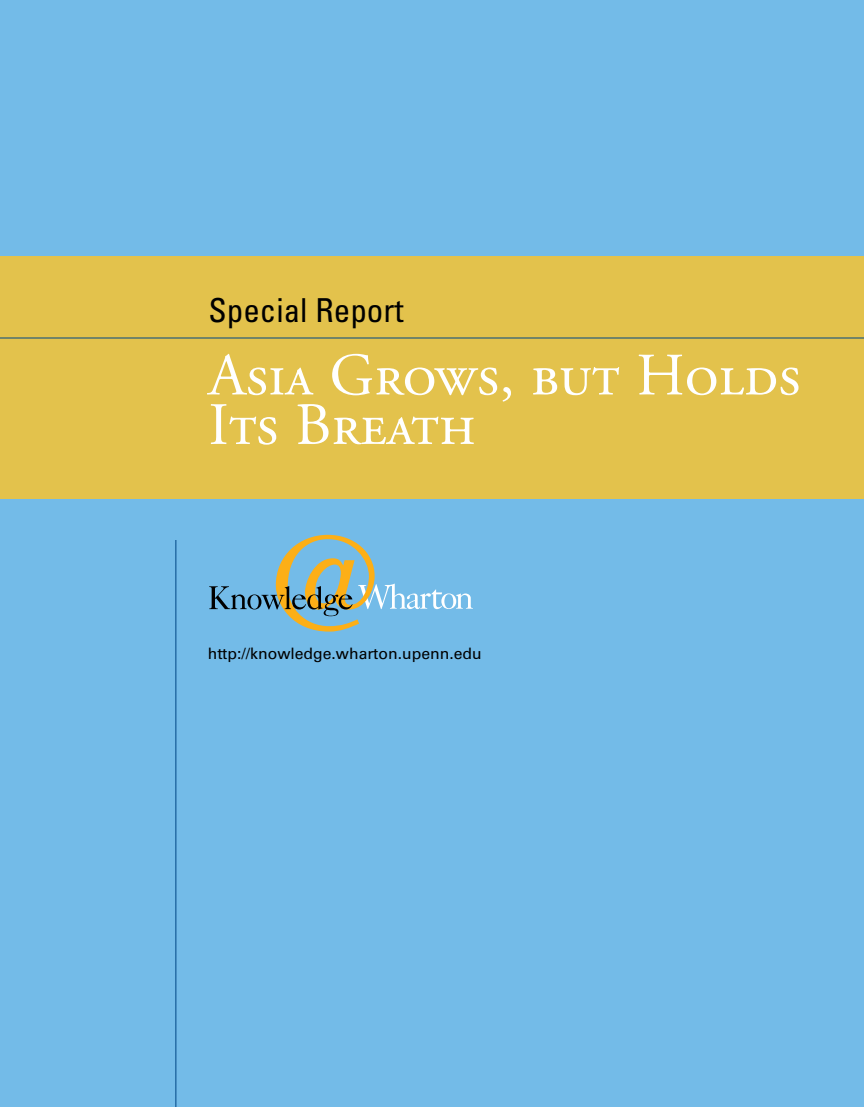
<style>
.page{position:relative;width:864px;height:1107px;background:#73bbe8}
.page>*{position:absolute;margin:0;border:0;box-sizing:border-box;transform-origin:0 0}
.t1{font:60px/49.5px "Adobe Garamond Pro";color:#fff}
.t2{font:condensed 33px "Univers";color:#000}
.t3{font:15.75px "Univers";color:#000}
</style>
<div class="page">
<hr style="left:175px;top:540px;width:1px;height:567px;background:#004785">
<div style="left:0;top:256px;width:864px;height:244px;background:#e3c24c"></div>
<hr style="left:0;top:338px;width:864px;height:1px;background:#004785">
<svg style="left:209px;top:535px;width:264px;height:97px"></svg>
<h2 class="t2" style="left:208px;top:290px;width:197px">Special Report</h2>
<h1 class="t1" style="left:208px;top:353px;width:594px">Asia Grows, but Holds<br>Its Breath</h1>
<p class="t3" style="left:208px;top:644px;width:275px">http://knowledge.wharton.upenn.edu</p>
</div>
